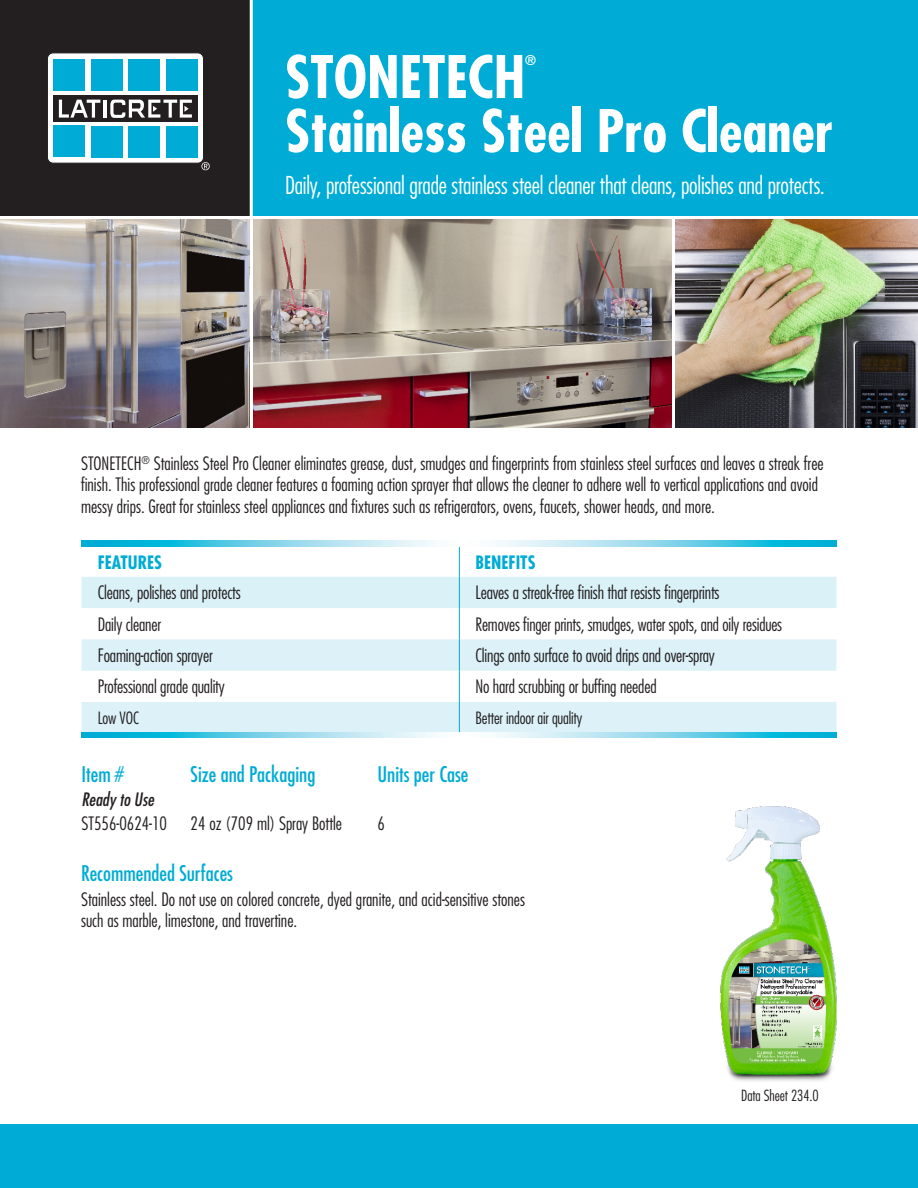
<style>
.page{position:relative;width:918px;height:1188px;background:#fff}
.page>*{position:absolute;margin:0;border:0;box-sizing:border-box;transform-origin:0 0}
.t1{font:700 condensed 57px "Futura";color:#fff}
.t2{font:300 condensed 24px "Futura";letter-spacing:-.01em;color:#fff}
.Features_Benies{font:condensed 21px "Futura";color:#00acd5}
.Features_Benies___te{font:300 condensed 18px/21.6px "Futura";color:#231f20}
.Bottom_Text{font:300 condensed 18px/21px "Futura";color:#231f20}
.Features_Benies-2{font:700 condensed 18px "Futura";color:#00acd5}
.Bottom_Text-2{font:italic condensed 18px "Futura";color:#231f20}
.Features_Benies___te-2{font:300 condensed 16.5px "Futura";letter-spacing:-.01em;color:#231f20}
.Color_DS_line{font:300 condensed 15px "Futura";letter-spacing:-.005em;color:#231f20}
.t3{font:700 condensed 13.05px "Futura";color:#fff}
</style>
<div class="page">
<div style="left:0;top:0;width:250px;height:216px;background:#231f20"></div>
<div style="left:253px;top:0;width:665px;height:217px;background:#00acd5"></div>
<div style="left:47px;top:53px;width:156px;height:110px;background:#fff;border-radius:6px"></div>
<div style="left:47px;top:53px;width:157px;height:110px;border:1px solid #231f20;border-radius:6px"></div>
<div style="left:53px;top:126px;width:32px;height:31px;background:#00acd5"></div>
<div style="left:91px;top:126px;width:31px;height:31px;background:#00acd5"></div>
<div style="left:129px;top:126px;width:31px;height:31px;background:#00acd5"></div>
<div style="left:166px;top:126px;width:31px;height:31px;background:#00acd5"></div>
<div style="left:53px;top:95px;width:144px;height:27px;background:#231f20"></div>
<hr style="left:103px;top:100px;width:3px;height:18px;background:#fff">
<svg style="left:59px;top:100px;width:41px;height:18px"></svg>
<svg style="left:110px;top:100px;width:82px;height:18px"></svg>
<div style="left:53px;top:59px;width:32px;height:31px;background:#00acd5"></div>
<div style="left:91px;top:59px;width:31px;height:31px;background:#00acd5"></div>
<div style="left:129px;top:59px;width:31px;height:31px;background:#00acd5"></div>
<div style="left:166px;top:59px;width:31px;height:31px;background:#00acd5"></div>
<svg style="left:201px;top:162px;width:9px;height:8px"></svg>
<img style="left:253px;top:219px;width:418px;height:209px">
<img style="left:0;top:219px;width:249px;height:209px">
<div style="left:0;top:1124px;width:918px;height:64px;background:#00acd5"></div>
<hr style="left:0;top:216px;width:918px;height:3px;background:#fff">
<img style="left:675px;top:219px;width:243px;height:209px">
<div style="left:82px;top:577px;width:754px;height:31px;background:#daf1f7"></div>
<svg style="left:82px;top:639px;width:754px;height:93px;fill:#dcf1f8"></svg>
<hr style="left:459px;top:546px;width:1px;height:31px;background:#00acd5">
<hr style="left:459px;top:577px;width:1px;height:31px;background:#00acd5">
<hr style="left:459px;top:608px;width:1px;height:31px;background:#00acd5">
<hr style="left:459px;top:639px;width:1px;height:32px;background:#00acd5">
<hr style="left:459px;top:671px;width:1px;height:31px;background:#00acd5">
<hr style="left:459px;top:702px;width:1px;height:30px;background:#00acd5">
<svg style="left:82px;top:541px;width:754px;height:5px;background:#7ed5ea"></svg>
<svg style="left:82px;top:732px;width:754px;height:5px;background:#7ed5ea"></svg>
<img style="left:720px;top:806px;width:117px;height:275px">
<p class="t1" style="left:285px;top:42px;width:242px">STONETECH</p>
<p class="t3" style="left:525px;top:52px;width:12px">®</p>
<p class="t1" style="left:285px;top:96px;width:549px">Stainless Steel Pro Cleaner</p>
<p class="t2" style="left:285px;top:171px;width:541px">Daily, professional grade stainless steel cleaner that cleans, polishes and protects.</p>
<p class="Features_Benies___te" style="left:81px;top:452px;width:744px">STONETECH<sup>®</sup> Stainless Steel Pro Cleaner eliminates grease, dust, smudges and fingerprints from stainless steel surfaces and leaves a streak free finish. This professional grade cleaner features a foaming action sprayer that allows the cleaner to adhere well to vertical applications and avoid messy drips. Great for stainless steel appliances and fixtures such as refrigerators, ovens, faucets, shower heads, and more.</p>
<p class="Features_Benies-2" style="left:98px;top:551px;width:66px">FEATURES</p>
<p class="Features_Benies-2" style="left:476px;top:551px;width:62px">BENEFITS</p>
<p class="Features_Benies___te" style="left:98px;top:582px;width:145px">Cleans, polishes and protects</p>
<p class="Features_Benies___te" style="left:476px;top:582px;width:246px">Leaves a streak-free finish that resists fingerprints</p>
<p class="Features_Benies___te" style="left:98px;top:613px;width:65px">Daily cleaner</p>
<p class="Features_Benies___te" style="left:476px;top:613px;width:308px">Removes finger prints, smudges, water spots, and oily residues</p>
<p class="Features_Benies___te" style="left:98px;top:645px;width:116px">Foaming-action sprayer</p>
<p class="Features_Benies___te" style="left:476px;top:645px;width:241px">Clings onto surface to avoid drips and over-spray</p>
<p class="Features_Benies___te" style="left:98px;top:676px;width:129px">Professional grade quality</p>
<p class="Features_Benies___te" style="left:476px;top:676px;width:183px">No hard scrubbing or buffing needed</p>
<p class="Features_Benies___te-2" style="left:98px;top:708px;width:43px">Low VOC</p>
<p class="Features_Benies___te-2" style="left:476px;top:708px;width:108px">Better indoor air quality</p>
<p class="Features_Benies" style="left:81px;top:762px;width:44px">Item #</p>
<p class="Bottom_Text-2" style="left:81px;top:788px;width:74px">Ready to Use</p>
<p class="Bottom_Text" style="left:81px;top:813px;width:87px">ST556-0624-10</p>
<p class="Features_Benies" style="left:191px;top:762px;width:126px">Size and Packaging</p>
<p class="Features_Benies" style="left:377px;top:762px;width:93px">Units per Case</p>
<p class="Bottom_Text" style="left:191px;top:813px;width:153px">24 oz (709 ml) Spray Bottle</p>
<p class="Bottom_Text" style="left:377px;top:813px;width:9px">6</p>
<p class="Features_Benies" style="left:81px;top:861px;width:154px">Recommended Surfaces</p>
<p class="Bottom_Text" style="left:81px;top:888px;width:446px">Stainless steel. Do not use on colored concrete, dyed granite, and acid-sensitive stones such as marble, limestone, and travertine.</p>
<p class="Color_DS_line" style="left:741px;top:1086px;width:79px">Data Sheet 234.0</p>
</div>
